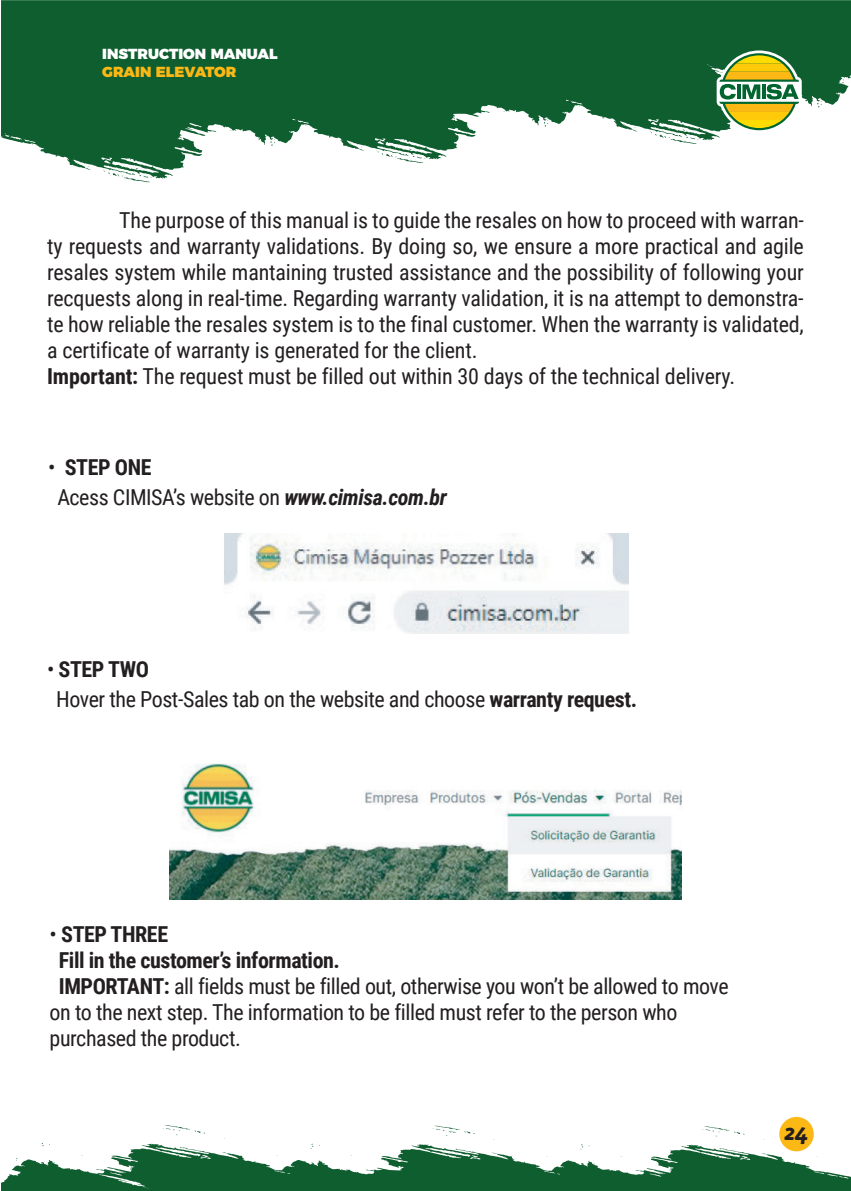
<style>
.page{position:relative;width:851px;height:1191px;background:#fff}
.page>*{position:absolute;margin:0;border:0;box-sizing:border-box;transform-origin:0 0}
.t1{font:italic 900 24px "Bw Quinta Pro";color:#231f20}
.t2{font:22px/26px "Roboto Condensed";letter-spacing:-.01em;color:#231f20}
.t3{font:700 22px "Roboto Condensed";letter-spacing:-.02em;color:#231f20}
.t4{font:900 14.6px "Montserrat";color:#fff}
.t5{font:900 14.6px "Montserrat";color:#fcb814}
.s1{font-weight:700}
.s2{font-weight:700;font-style:italic}
.s3{font-weight:400}
</style>
<div class="page">
<svg style="left:702px;top:1126px;width:42px;height:10px"></svg>
<svg style="left:432px;top:1125px;width:42px;height:11px"></svg>
<svg style="left:162px;top:1125px;width:43px;height:10px"></svg>
<svg style="left:1px;top:1143px;width:849px;height:48px;fill:#0f5e30"></svg>
<svg style="left:128px;top:179px;width:22px;height:3px"></svg>
<svg style="left:1px;top:0;width:849px;height:179px;fill:#0f5e30"></svg>
<div style="left:779px;top:1116px;width:34px;height:35px;background:#fcb814;border-radius:50%"></div>
<svg style="left:716px;top:50px;width:85px;height:83px"></svg>
<img style="left:224px;top:533px;width:404px;height:100px">
<img style="left:169px;top:763px;width:512px;height:136px">
<p class="t4" style="left:102px;top:42px;width:177px">INSTRUCTION MANUAL</p>
<p class="t5" style="left:102px;top:59px;width:136px">GRAIN ELEVATOR</p>
<p class="t2" style="left:47px;top:206px;width:758px;text-indent:72px">The purpose of this manual is to guide the resales on how to proceed with warran&shy;ty requests and warranty validations. By doing so, we ensure a more practical and agile resales system while mantaining trusted assistance and the possibility of following your recquests along in real-time. Regarding warranty validation, it is na attempt to demonstra&shy;te how reliable the resales system is to the final customer. When the warranty is validated, a certificate of warranty is generated for the client.<br><span class="s1">Important:</span> The request must be filled out within 30 days of the technical delivery.</p>
<p class="t2" style="left:57px;top:451px;width:391px;line-height:30px;text-indent:-9px">• <span class="s1">STEP ONE<br></span>Acess CIMISA’s website on <span class="s2">www.cimisa.com.br</span></p>
<p class="t2" style="left:56px;top:653px;width:582px;line-height:30px;text-indent:-9px">• <span class="s1">STEP TWO<br></span>Hover the Post-Sales tab on the website and choose <span class="s1">warranty request.</span></p>
<p class="t3" style="left:50px;top:919px;width:120px"><span class="s3">•</span> STEP THREE</p>
<p class="t3" style="left:59px;top:945px;width:282px">Fill in the customer’s information.</p>
<p class="t2" style="left:59px;top:972px;width:671px"><span class="s1">IMPORTANT:</span> all fields must be filled out, otherwise you won’t be allowed to move</p>
<p class="t2" style="left:50px;top:998px;width:629px">on to the next step. The information to be filled must refer to the person who</p>
<p class="t2" style="left:50px;top:1024px;width:193px">purchased the product.</p>
<p class="t1" style="left:784px;top:1115px;width:26px">24</p>
</div>
